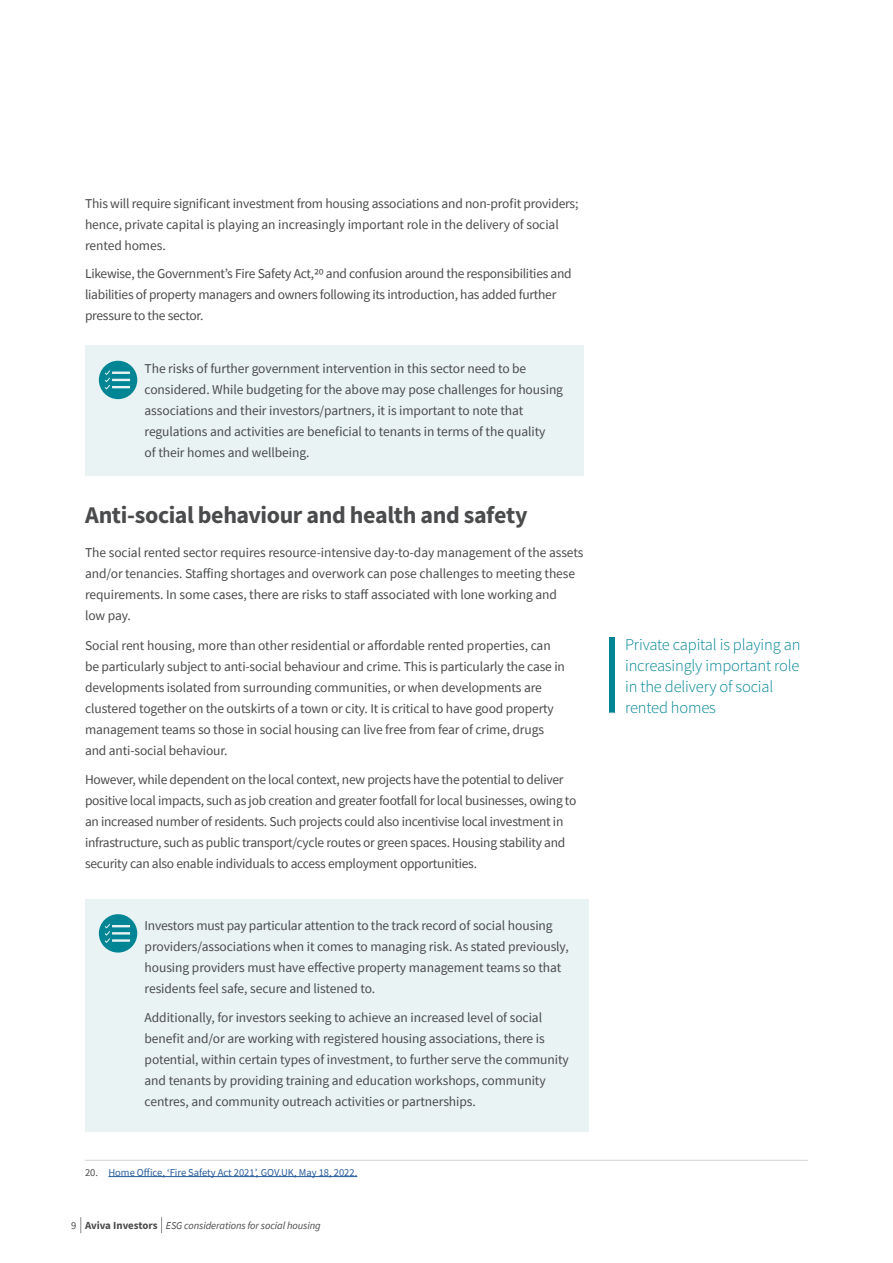
<style>
.page{position:relative;width:893px;height:1263px;background:#fff}
.page>*{position:absolute;margin:0;border:0;box-sizing:border-box;transform-origin:0 0}
.t1{font:700 24px "Source Sans Pro";letter-spacing:-.015em;color:#4a4b4c}
.t2{font:300 16.5px/21px "Source Sans Pro";letter-spacing:-.01em;color:#008594}
.t3{font:13.5px/21px "Source Sans Pro";letter-spacing:-.01em;color:#4a4b4c}
.t4{font:10.5px "Source Sans Pro";color:#275b9b}
.t5{font:italic 10.5px "Source Sans Pro";letter-spacing:-.01em;color:#4a4b4c}
.s1{color:#4a4b4c}
.s2{font-style:normal}
.s3{font-weight:700;font-style:normal;font-size:10.8px}
</style>
<div class="page">
<svg style="left:80px;top:1217px;width:1px;height:16px"></svg>
<svg style="left:161px;top:1217px;width:1px;height:16px"></svg>
<div style="left:85px;top:346px;width:498px;height:130px;background:#e9f3f4"></div>
<svg style="left:99px;top:361px;width:38px;height:38px"></svg>
<div style="left:85px;top:899px;width:504px;height:233px;background:#e9f3f4"></div>
<svg style="left:99px;top:914px;width:38px;height:38px"></svg>
<div style="left:609px;top:638px;width:5px;height:75px;background:#008594"></div>
<hr style="left:85px;top:1160px;width:723px;height:1px;background:#dbd9d8">
<hr style="left:108px;top:1176px;width:249px;height:1px;background:#275b9b">
<p class="t3" style="left:85px;top:193px;width:495px">This will require significant investment from housing associations and non-profit providers; hence, private capital is playing an increasingly important role in the delivery of social rented homes.</p>
<p class="t3" style="left:85px;top:263px;width:488px">Likewise, the Government’s Fire Safety Act,20 and confusion around the responsibilities and liabilities of property managers and owners following its introduction, has added further pressure to the sector.</p>
<p class="t3" style="left:145px;top:358px;width:420px">The risks of further government intervention in this sector need to be considered. While budgeting for the above may pose challenges for housing associations and their investors/partners, it is important to note that regulations and activities are beneficial to tenants in terms of the quality<br>of their homes and wellbeing.</p>
<h1 class="t1" style="left:85px;top:498px;width:444px">Anti-social behaviour and health and safety</h1>
<p class="t3" style="left:85px;top:542px;width:500px">The social rented sector requires resource-intensive day-to-day management of the assets and/or tenancies. Staffing shortages and overwork can pose challenges to meeting these requirements. In some cases, there are risks to staff associated with lone working and<br>low pay.</p>
<p class="t3" style="left:85px;top:635px;width:481px">Social rent housing, more than other residential or affordable rented properties, can be particularly subject to anti-social behaviour and crime. This is particularly the case in developments isolated from surrounding communities, or when developments are clustered together on the outskirts of a town or city. It is critical to have good property management teams so those in social housing can live free from fear of crime, drugs and anti-social behaviour.</p>
<p class="t3" style="left:85px;top:769px;width:493px">However, while dependent on the local context, new projects have the potential to deliver positive local impacts, such as job creation and greater footfall for local businesses, owing to an increased number of residents. Such projects could also incentivise local investment in infrastructure, such as public transport/cycle routes or green spaces. Housing stability and security can also enable individuals to access employment opportunities.</p>
<p class="t3" style="left:145px;top:914px;width:426px">Investors must pay particular attention to the track record of social housing providers/associations when it comes to managing risk. As stated previously, housing providers must have effective property management teams so that residents feel safe, secure and listened to.</p>
<p class="t3" style="left:145px;top:1007px;width:426px">Additionally, for investors seeking to achieve an increased level of social benefit and/or are working with registered housing associations, there is potential, within certain types of investment, to further serve the community and tenants by providing training and education workshops, community centres, and community outreach activities or partnerships.</p>
<p class="t4" style="left:85px;top:1165px;width:274px"><span class="s1">20.</span> Home Office, ‘Fire Safety Act 2021’, GOV.UK, May 18, 2022.</p>
<p class="t5" style="left:71px;top:1219px;width:251px"><span class="s2">9</span> <span class="s3">Aviva Investors</span> ESG considerations for social housing</p>
<p class="t2" style="left:625px;top:634px;width:177px">Private capital is playing an increasingly important role in the delivery of social rented homes</p>
</div>
